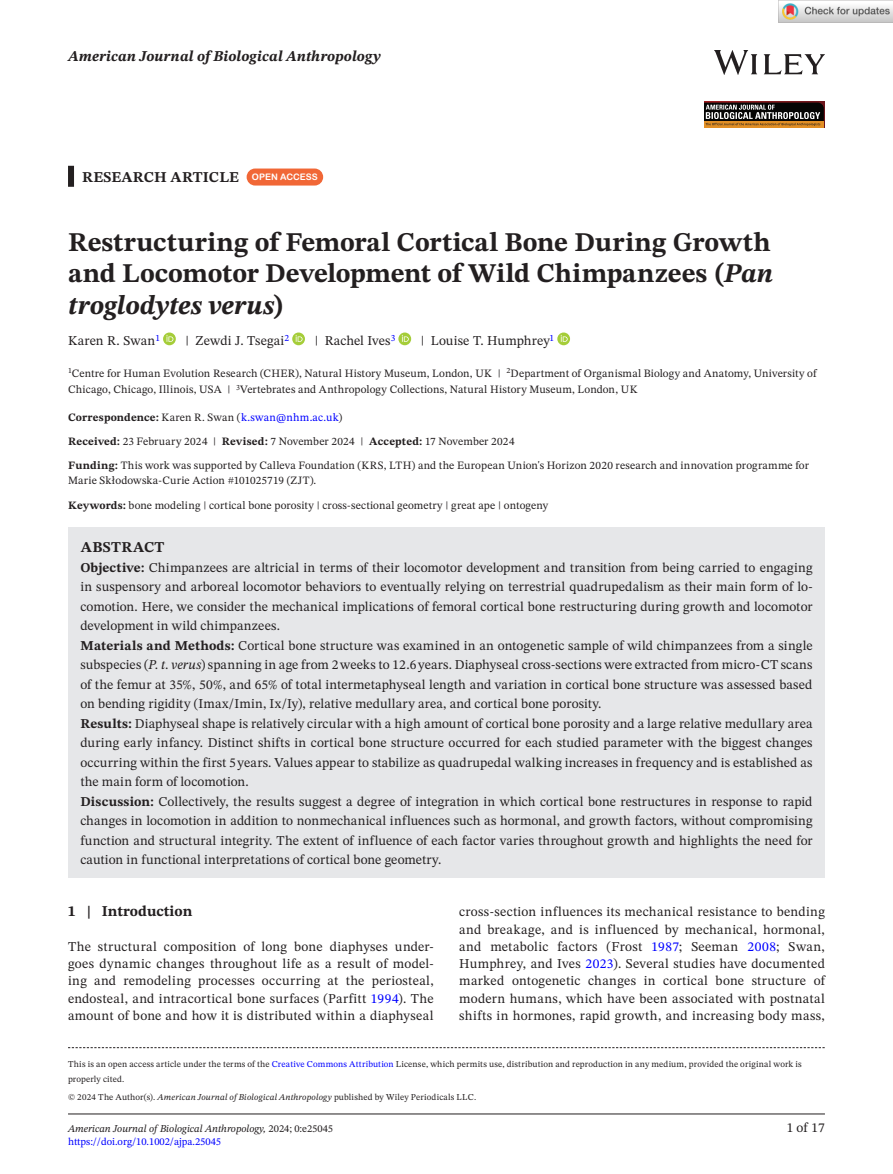
<style>
.page{position:relative;width:893px;height:1174px;background:#fff}
.page>*{position:absolute;margin:0;border:0;box-sizing:border-box;transform-origin:0 0}
.t1{font:700 27px/31.5px "STIX Two Text";letter-spacing:-.005em;color:#231f20;text-align:justify}
.t2{font:700 15px "STIX Two Text";letter-spacing:.01em;color:#231f20}
.t3{font:italic 700 15px "STIX Two Text";letter-spacing:.01em;color:#231f20}
.t4{font:13.5px/19.5px "STIX Two Text";letter-spacing:.01em;color:#231f20;text-align:justify}
.t5{font:11.25px/24px "STIX Two Text";letter-spacing:.015em;color:#231f20}
.t6{font:italic 10.5px "STIX Two Text";color:#231f20}
.t7{font:10.5px "STIX Two Text";color:#00f}
.t8{font:9px/15px "STIX Two Text";letter-spacing:.02em;color:#231f20}
.s1{font-family:"Arial Rounded MT Bold";font-weight:400;font-size:9px;color:#fff}
.s2{font-style:italic}
.s3{font-weight:700}
.s4{color:#00f}
.s5{font-style:normal}
</style>
<div class="page">
<hr style="left:68px;top:1113px;width:757px;height:1px;background:#231f20">
<img style="left:714px;top:51px;width:111px;height:23px">
<svg style="left:704px;top:101px;width:121px;height:26px"></svg>
<svg style="left:704px;top:103px;width:120px;height:24px;background:#67543c"></svg>
<div style="left:68px;top:166px;width:6px;height:21px;background:#231f20"></div>
<div style="left:68px;top:527px;width:757px;height:42px;background:#e6e7e9"></div>
<div style="left:68px;top:546px;width:757px;height:98px;background:#e6e7e9"></div>
<div style="left:68px;top:624px;width:757px;height:98px;background:#e6e7e9"></div>
<div style="left:68px;top:702px;width:757px;height:98px;background:#e6e7e9"></div>
<div style="left:68px;top:780px;width:757px;height:98px;background:#e6e7e9"></div>
<div style="left:247px;top:168px;width:76px;height:17px;background:#f16736;border-radius:9px"></div>
<svg style="left:163px;top:332px;width:13px;height:13px"></svg>
<svg style="left:166px;top:335px;width:7px;height:7px"></svg>
<svg style="left:292px;top:332px;width:13px;height:13px"></svg>
<svg style="left:296px;top:335px;width:7px;height:7px"></svg>
<svg style="left:398px;top:332px;width:13px;height:13px"></svg>
<svg style="left:402px;top:335px;width:7px;height:7px"></svg>
<svg style="left:557px;top:332px;width:13px;height:13px"></svg>
<svg style="left:561px;top:335px;width:7px;height:7px"></svg>
<svg style="left:68px;top:1047px;width:757px;height:1px"></svg>
<img style="left:779px;top:0;width:114px;height:23px">
<p class="t3" style="left:68px;top:46px;width:314px">American Journal of Biological Anthropology</p>
<p class="t2" style="left:82px;top:166px;width:237px">RESEARCH ARTICLE <span class="s1">OPEN ACCESS</span></p>
<h1 class="t1" style="left:68px;top:227px;width:707px">Restructuring of Femoral Cortical Bone During Growth and Locomotor Development of Wild Chimpanzees (<span class="s2">Pan troglodytes verus</span>)</h1>
<p class="t4" style="left:68px;top:331px;width:94px">Karen R. Swan<sup>1</sup></p>
<p class="t4" style="left:186px;top:331px;width:105px">| Zewdi J. Tsegai<sup>2</sup></p>
<p class="t4" style="left:315px;top:331px;width:82px">| Rachel Ives<sup>3</sup></p>
<p class="t4" style="left:421px;top:331px;width:135px">| Louise T. Humphrey<sup>1</sup></p>
<p class="t5" style="left:68px;top:365px;width:750px;line-height:16.5px"><sup>1</sup>Centre for Human Evolution Research (CHER), Natural History Museum, London, UK | <sup>2</sup>Department of Organismal Biology and Anatomy, University of<br>Chicago, Chicago, Illinois, USA | <sup>3</sup>Vertebrates and Anthropology Collections, Natural History Museum, London, UK</p>
<p class="t5" style="left:68px;top:405px;width:742px"><span class="s3">Correspondence:</span> Karen R. Swan (<span class="s4">k.swan@nhm.ac.uk</span>)<br><span class="s3">Received:</span> 23 February 2024 | <span class="s3">Revised:</span> 7 November 2024 | <span class="s3">Accepted:</span> 17 November 2024<br><span class="s3">Funding:</span> This work was supported by Calleva Foundation (KRS, LTH) and the European Union's Horizon 2020 research and innovation programme for</p>
<p class="t5" style="left:68px;top:468px;width:250px">Marie Skłodowska-Curie Action #101025719 (ZJT).</p>
<p class="t5" style="left:68px;top:493px;width:482px"><span class="s3">Keywords:</span> bone modeling | cortical bone porosity | cross-sectional geometry | great ape | ontogeny</p>
<p class="t2" style="left:81px;top:536px;width:85px">ABSTRACT</p>
<p class="t4" style="left:80px;top:557px;width:734px;text-align:left"><span class="s3">Objective:</span> Chimpanzees are altricial in terms of their locomotor development and transition from being carried to engaging in suspensory and arboreal locomotor behaviors to eventually relying on terrestrial quadrupedalism as their main form of lo&shy;comotion. Here, we consider the mechanical implications of femoral cortical bone restructuring during growth and locomotor development in wild chimpanzees.<br><span class="s3">Materials and Methods:</span> Cortical bone structure was examined in an ontogenetic sample of wild chimpanzees from a single subspecies (<span class="s2">P. t. verus</span>) spanning in age from 2weeks to 12.6 years. Diaphyseal cross-sections were extracted from micro-CT scans of the femur at 35%, 50%, and 65% of total intermetaphyseal length and variation in cortical bone structure was assessed based on bending rigidity (Imax/Imin, Ix/Iy), relative medullary area, and cortical bone porosity.<br><span class="s3">Results:</span> Diaphyseal shape is relatively circular with a high amount of cortical bone porosity and a large relative medullary area during early infancy. Distinct shifts in cortical bone structure occurred for each studied parameter with the biggest changes occurring within the first 5 years. Values appear to stabilize as quadrupedal walking increases in frequency and is established as the main form of locomotion.<br><span class="s3">Discussion:</span> Collectively, the results suggest a degree of integration in which cortical bone restructures in response to rapid changes in locomotion in addition to nonmechanical influences such as hormonal, and growth factors, without compromising function and structural integrity. The extent of influence of each factor varies throughout growth and highlights the need for caution in functional interpretations of cortical bone geometry.</p>
<p class="t2" style="left:68px;top:900px;width:126px">1 | Introduction</p>
<p class="t4" style="left:68px;top:937px;width:367px;line-height:17.2px">The structural composition of long bone diaphyses under&shy;goes dynamic changes throughout life as a result of model&shy;ing and remodeling processes occurring at the periosteal, endosteal, and intracortical bone surfaces (Parfitt <span class="s4">1994</span>). The amount of bone and how it is distributed within a diaphyseal</p>
<p class="t4" style="left:459px;top:903px;width:367px;line-height:17.2px">cross-section influences its mechanical resistance to bending and breakage, and is influenced by mechanical, hormonal, and metabolic factors (Frost <span class="s4">1987</span>; Seeman <span class="s4">2008</span>; Swan, Humphrey, and Ives <span class="s4">2023</span>). Several studies have documented marked ontogenetic changes in cortical bone structure of modern humans, which have been associated with postnatal shifts in hormones, rapid growth, and increasing body mass,</p>
<p class="t8" style="left:68px;top:1056px;width:735px">This is an open access article under the terms of the <span class="s4">Creative Commons Attribution</span> License, which permits use, distribution and reproduction in any medium, provided the original work is properly cited.</p>
<p class="t8" style="left:68px;top:1089px;width:410px">© 2024 The Author(s). <span class="s2">American Journal of Biological Anthropology</span> published by Wiley Periodicals LLC.</p>
<p class="t6" style="left:68px;top:1121px;width:267px">American Journal of Biological Anthropology, <span class="s5">2024; 0:e25045</span></p>
<p class="t4" style="left:787px;top:1118px;width:40px">1 of 17</p>
<p class="t7" style="left:68px;top:1134px;width:155px">https://doi.org/10.1002/ajpa.25045</p>
</div>
